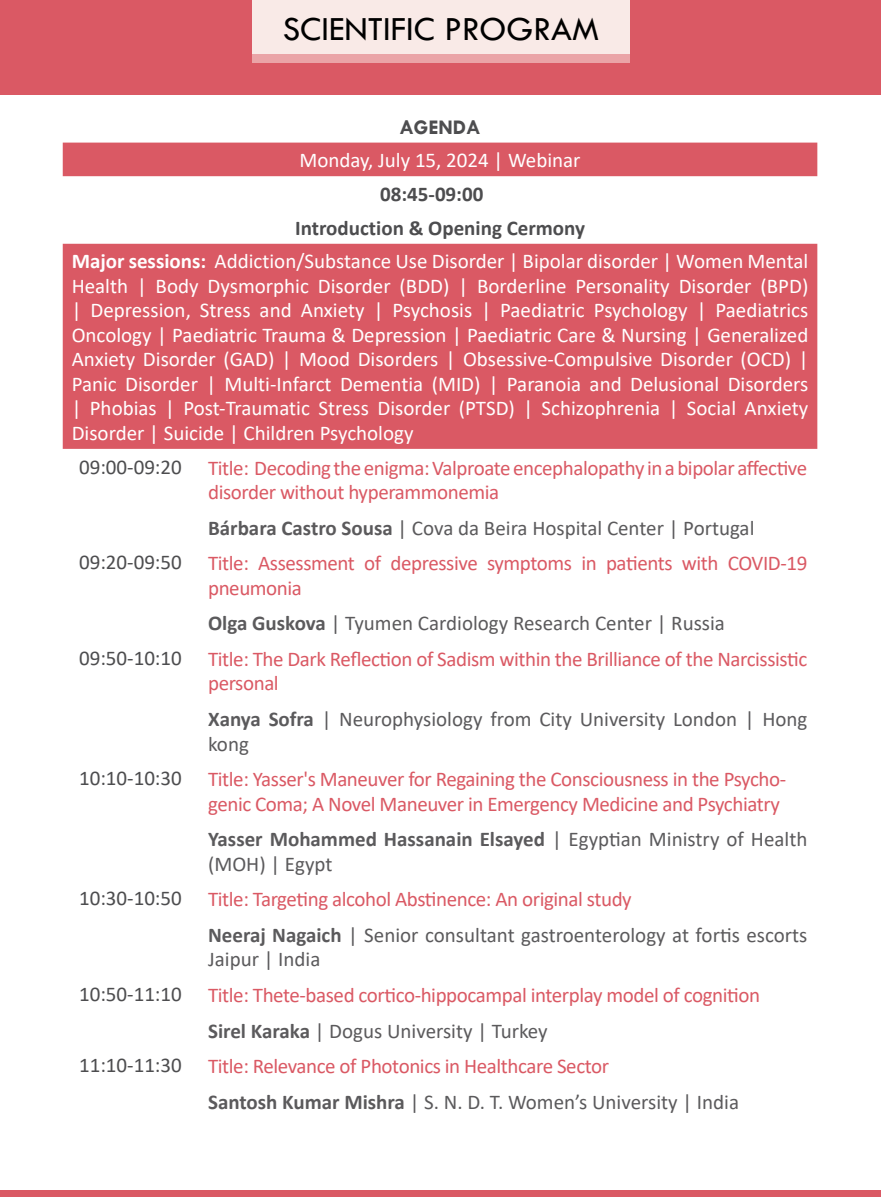
<style>
.page{position:relative;width:882px;height:1197px;background:#fff}
.page>*{position:absolute;margin:0;border:0;box-sizing:border-box;transform-origin:0 0}
.t1{font:35px "Tw Cen";color:#000}
.t2{font:21px/35.5px "Calibri";letter-spacing:-.02em;color:#da5964}
.t3{font:21px/24.5px "Calibri";color:#fff;text-align:justify}
.t4{font:21px/35.5px "Calibri";color:#5b5a5c}
.t5{font:700 21px "Calibri";color:#4d4d4f}
.t6{font:700 21px "Tw Cen";color:#4d4d4f}
.s1{font-weight:700}
.s2{color:#4d4d4f}
.s3{font-weight:700;color:#5b5a5c}
.s4{color:#5b5a5c}
.s5{color:#da5964}
</style>
<div class="page">
<svg style="left:63px;top:143px;width:754px;height:306px;fill:#da5964"></svg>
<div style="left:1px;top:0;width:880px;height:94px;background:#da5964"></div>
<div style="left:1px;top:1191px;width:880px;height:6px;background:#da5964"></div>
<div style="left:252px;top:1px;width:378px;height:53px;background:#f9eae7"></div>
<div style="left:252px;top:54px;width:378px;height:9px;background:#eaa4a7"></div>
<h1 class="t1" style="left:283px;top:8px;width:318px">SCIENTIFIC PROGRAM</h1>
<p class="t6" style="left:399px;top:114px;width:83px">AGENDA</p>
<p class="t3" style="left:299px;top:148px;width:283px">Monday, July 15, 2024 | Webinar</p>
<p class="t5" style="left:380px;top:179px;width:105px">08:45-09:00</p>
<p class="t5" style="left:295px;top:213px;width:291px">Introduction &amp; Opening Cermony</p>
<p class="t3" style="left:72px;top:249px;width:738px"><span class="s1">Major sessions:</span> Addiction/Substance Use Disorder | Bipolar disorder | Women Mental</p>
<p class="t3" style="left:72px;top:273px;width:738px">Health | Body Dysmorphic Disorder (BDD) | Borderline Personality Disorder (BPD) | Depression, Stress and Anxiety | Psychosis | Paediatric Psychology | Paediatrics Oncology | Paediatric Trauma &amp; Depression | Paediatric Care &amp; Nursing | Generalized Anxiety Disorder (GAD) | Mood Disorders | Obsessive-Compulsive Disorder (OCD) | Panic Disorder | Multi-Infarct Dementia (MID) | Paranoia and Delusional Disorders | Phobias | Post-Traumatic Stress Disorder (PTSD) | Schizophrenia | Social Anxiety Disorder | Suicide | Children Psychology</p>
<p class="t2" style="left:208px;top:455px;width:601px;line-height:24.5px;text-indent:-129px"><span class="s2">09:00-09:20</span> Title: Decoding the enigma: Valproate encephalopathy in a bipolar affective disorder without hyperammonemia</p>
<p class="t2" style="left:79px;top:509px;width:730px;text-indent:129px"><span class="s3">Bárbara Castro Sousa</span> <span class="s4">| Cova da Beira Hospital Center | Portugal<br></span><span class="s2">09:20-09:50</span> Title: Assessment of depressive symptoms in patients with COVID-19</p>
<p class="t2" style="left:208px;top:570px;width:95px">pneumonia</p>
<p class="t4" style="left:208px;top:605px;width:518px"><span class="s1">Olga Guskova</span> | Tyumen Cardiology Research Center | Russia</p>
<p class="t2" style="left:79px;top:641px;width:730px"><span class="s2">09:50-10:10</span> Title: The Dark Reflection of Sadism within the Brilliance of the Narcissistic</p>
<p class="t4" style="left:208px;top:665px;width:601px"><span class="s5">personal<br></span><span class="s1">Xanya Sofra</span> | Neurophysiology from City University London | Hong</p>
<p class="t2" style="left:79px;top:725px;width:709px;text-indent:129px"><span class="s4">kong<br></span><span class="s2">10:10-10:30</span> Title: Yasser's Maneuver for Regaining the Consciousness in the Psycho-</p>
<p class="t2" style="left:208px;top:785px;width:601px">genic Coma; A Novel Maneuver in Emergency Medicine and Psychiatry<br><span class="s3">Yasser Mohammed Hassanain Elsayed</span> <span class="s4">| Egyptian Ministry of Health</span></p>
<p class="t4" style="left:208px;top:846px;width:126px">(MOH) | Egypt</p>
<p class="t2" style="left:79px;top:881px;width:554px"><span class="s2">10:30-10:50</span> Title: Targeting alcohol Abstinence: An original study</p>
<p class="t4" style="left:208px;top:917px;width:601px"><span class="s1">Neeraj Nagaich</span> | Senior consultant gastroenterology at fortis escorts</p>
<p class="t4" style="left:208px;top:941px;width:114px">Jaipur | India</p>
<p class="t2" style="left:79px;top:977px;width:683px"><span class="s2">10:50-11:10</span> Title: Thete-based cortico-hippocampal interplay model of cognition</p>
<p class="t4" style="left:208px;top:1012px;width:341px"><span class="s1">Sirel Karaka</span> | Dogus University | Turkey</p>
<p class="t2" style="left:79px;top:1048px;width:532px"><span class="s2">11:10-11:30</span> Title: Relevance of Photonics in Healthcare Sector</p>
<p class="t4" style="left:208px;top:1084px;width:532px"><span class="s1">Santosh Kumar Mishra</span> | S. N. D. T. Women’s University | India</p>
</div>
